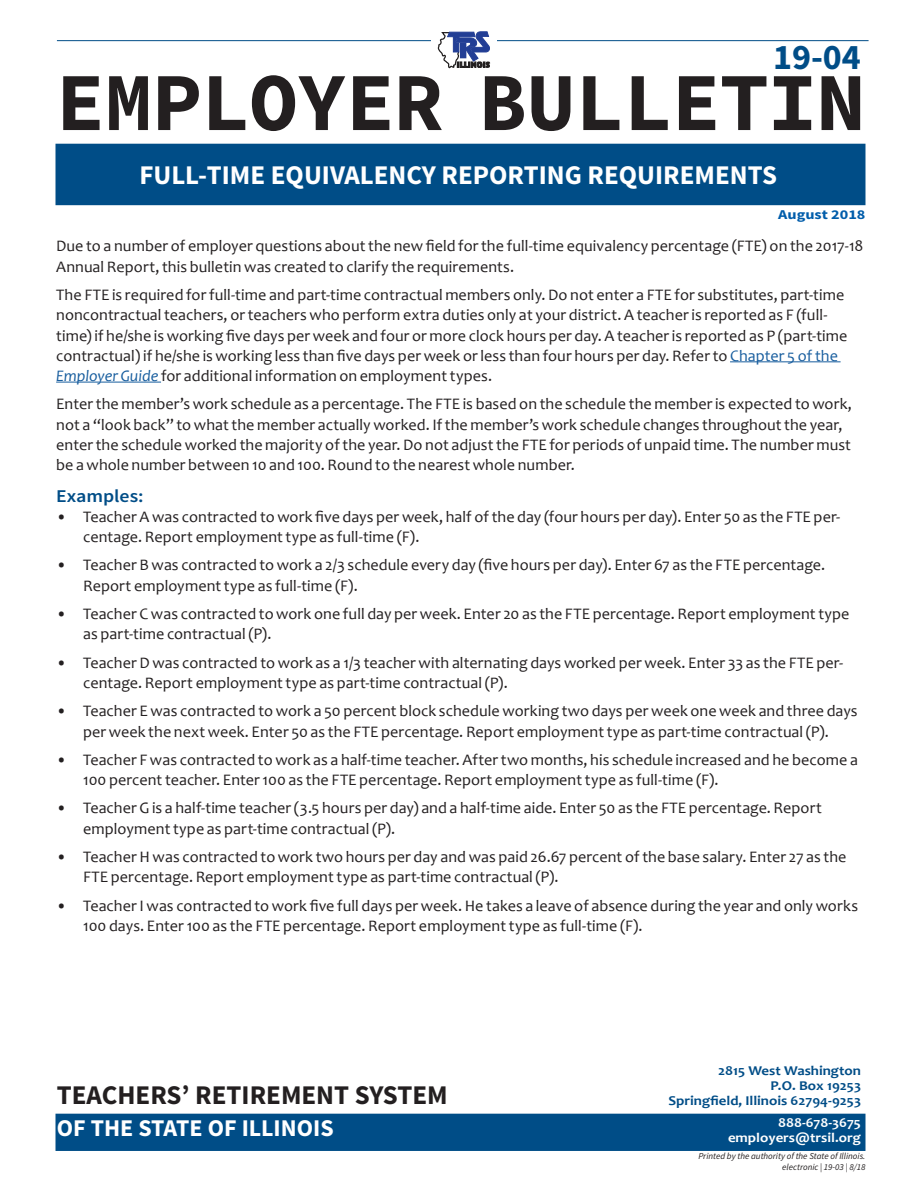
<style>
.page{position:relative;width:918px;height:1188px;background:#fff}
.page>*{position:absolute;margin:0;border:0;box-sizing:border-box;transform-origin:0 0}
.t1{font:700 82.5px "Source Code Pro";letter-spacing:-.015em;color:#231f20}
.t2{font:700 36px "Source Sans Pro";color:#004d87}
.Headline{font:700 27px "Source Sans Pro";color:#fff}
.t3{font:700 27px "Source Sans Pro";color:#231f20}
.t4{font:700 24px "Source Sans Pro";color:#fff}
.Subhead2{font:600 18px "Source Sans Pro";color:#004d87;scale:1.1 1}
.Body_Text{font:16.2px/20.2px "Candara";letter-spacing:.005em;color:#231f20}
.t5{font:700 13.5px/15px "Candara";color:#004d87;text-align:right;scale:1.1 1}
.t6{font:700 13.5px/15px "Candara";color:#fff;text-align:right;scale:1.1 1}
.t7{font:700 13.5px "Source Sans Pro";color:#015dab;scale:1.2 1}
.t8{font:italic 9px "Source Sans Pro";color:#231f20}
.s1{color:#175d9e}
.s2{font-style:italic;color:#175d9e}
</style>
<div class="page">
<div style="left:56px;top:144px;width:810px;height:61px;background:#004d87"></div>
<div style="left:56px;top:1114px;width:810px;height:37px;background:#004d87"></div>
<hr style="left:57px;top:40px;width:812px;height:1px;background:#004d87">
<div style="left:431px;top:31px;width:65px;height:37px;background:#fff"></div>
<svg style="left:438px;top:31px;width:52px;height:37px"></svg>
<hr style="left:730px;top:362px;width:111px;height:1px;background:#175d9e">
<hr style="left:56px;top:382px;width:105px;height:1px;background:#175d9e">
<p class="t2" style="left:773px;top:34px;width:89px">19-04</p>
<h1 class="t1" style="left:56px;top:50px;width:812px">EMPLOYER BULLETIN</h1>
<p class="Headline" style="left:139px;top:158px;width:639px">FULL-TIME EQUIVALENCY REPORTING REQUIREMENTS</p>
<p class="t7" style="left:778px;top:206px;width:74px">August 2018</p>
<p class="Body_Text" style="left:56px;top:236px;width:809px">Due to a number of employer questions about the new field for the full-time equivalency percentage (FTE) on the 2017-18<br>Annual Report, this bulletin was created to clarify the requirements.</p>
<p class="Body_Text" style="left:56px;top:285px;width:793px">The FTE is required for full-time and part-time contractual members only. Do not enter a FTE for substitutes, part-time noncontractual teachers, or teachers who perform extra duties only at your district. A teacher is reported as F (full&shy;time) if he/she is working five days per week and four or more clock hours per day. A teacher is reported as P (part-time contractual) if he/she is working less than five days per week or less than four hours per day. Refer to <span class="s1">Chapter 5 of the </span><span class="s2">Employer Guide</span> for additional information on employment types.</p>
<p class="Body_Text" style="left:56px;top:394px;width:797px">Enter the member’s work schedule as a percentage. The FTE is based on the schedule the member is expected to work, not a “look back” to what the member actually worked. If the member’s work schedule changes throughout the year, enter the schedule worked the majority of the year. Do not adjust the FTE for periods of unpaid time. The number must be a whole number between 10 and 100. Round to the nearest whole number.</p>
<p class="Subhead2" style="left:56px;top:484px;width:81px">Examples:</p>
<p class="Body_Text" style="left:83px;top:506px;width:759px;text-indent:-27px">• Teacher A was contracted to work five days per week, half of the day (four hours per day). Enter 50 as the FTE per&shy;centage. Report employment type as full-time (F).</p>
<p class="Body_Text" style="left:83px;top:555px;width:744px;text-indent:-27px">• Teacher B was contracted to work a 2/3 schedule every day (five hours per day). Enter 67 as the FTE percentage.<br>Report employment type as full-time (F).</p>
<p class="Body_Text" style="left:83px;top:604px;width:768px;text-indent:-27px">• Teacher C was contracted to work one full day per week. Enter 20 as the FTE percentage. Report employment type as part-time contractual (P).</p>
<p class="Body_Text" style="left:83px;top:652px;width:762px;text-indent:-27px">• Teacher D was contracted to work as a 1/3 teacher with alternating days worked per week. Enter 33 as the FTE per&shy;centage. Report employment type as part-time contractual (P).</p>
<p class="Body_Text" style="left:56px;top:701px;width:803px;text-align:center">• Teacher E was contracted to work a 50 percent block schedule working two days per week one week and three days per week the next week. Enter 50 as the FTE percentage. Report employment type as part-time contractual (P).</p>
<p class="Body_Text" style="left:83px;top:749px;width:776px;text-indent:-27px">• Teacher F was contracted to work as a half-time teacher. After two months, his schedule increased and he become a<br>100 percent teacher. Enter 100 as the FTE percentage. Report employment type as full-time (F).</p>
<p class="Body_Text" style="left:83px;top:798px;width:740px;text-indent:-27px">• Teacher G is a half-time teacher (3.5 hours per day) and a half-time aide. Enter 50 as the FTE percentage. Report employment type as part-time contractual (P).</p>
<p class="Body_Text" style="left:83px;top:847px;width:765px;text-indent:-27px">• Teacher H was contracted to work two hours per day and was paid 26.67 percent of the base salary. Enter 27 as the<br>FTE percentage. Report employment type as part-time contractual (P).</p>
<p class="Body_Text" style="left:83px;top:895px;width:777px;text-indent:-27px">• Teacher I was contracted to work five full days per week. He takes a leave of absence during the year and only works<br>100 days. Enter 100 as the FTE percentage. Report employment type as full-time (F).</p>
<h3 class="t3" style="left:57px;top:1078px;width:392px">TEACHERS’ RETIREMENT SYSTEM</h3>
<h3 class="t4" style="left:57px;top:1112px;width:278px">OF THE STATE OF ILLINOIS</h3>
<p class="t5" style="left:668px;top:1063px;width:177px">2815 West Washington<br>P.O. Box 19253<br>Springfield, Illinois 62794-9253</p>
<p class="t6" style="left:728px;top:1115px;width:122px">888-678-3675 employers@trsil.org</p>
<p class="t8" style="left:698px;top:1151px;width:169px">Printed by the authority of the State of Illinois.</p>
<p class="t8" style="left:782px;top:1161px;width:85px">electronic | 19-03 | 8/18</p>
</div>
